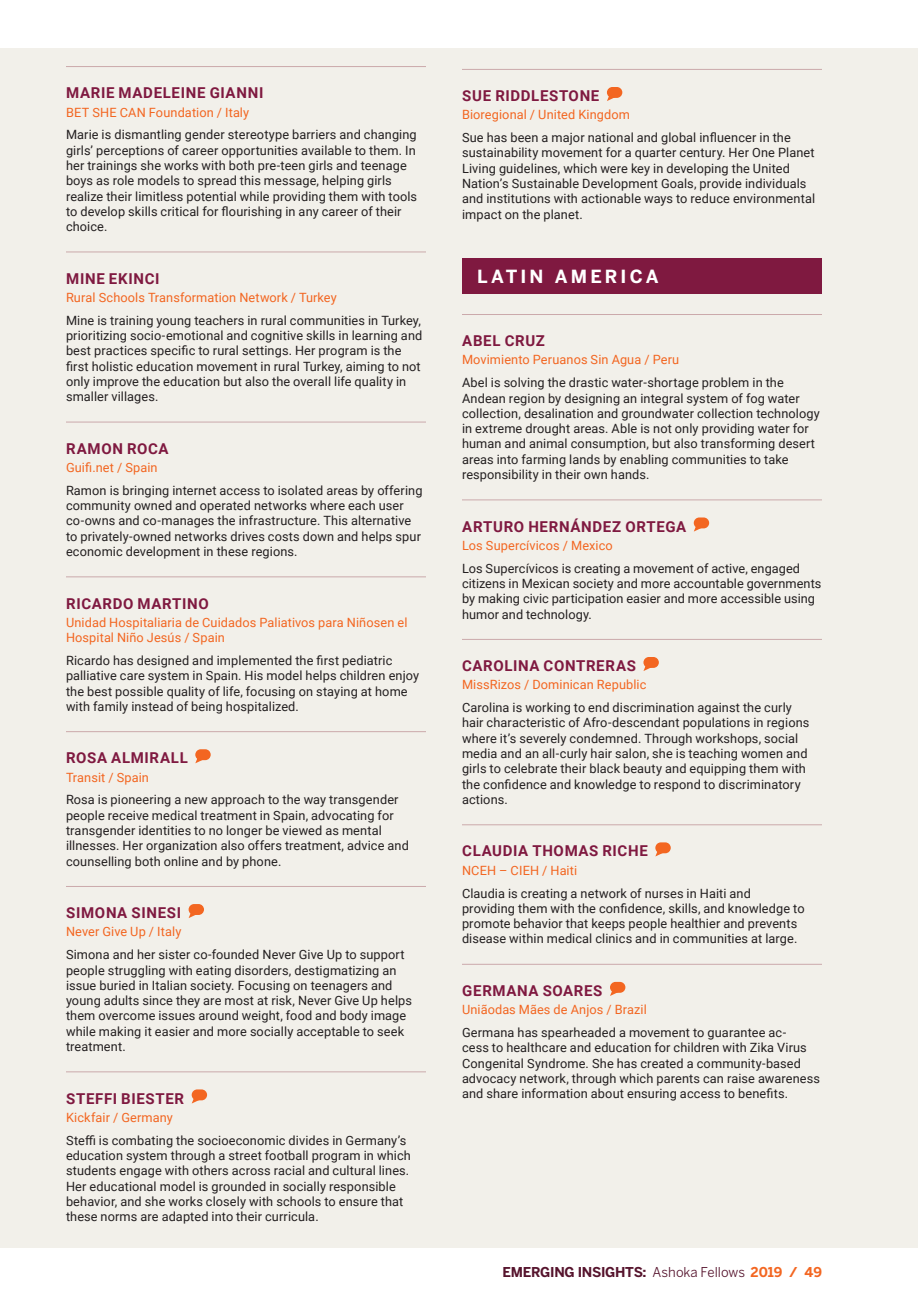
<style>
.page{position:relative;width:918px;height:1296px;background:#fff}
.page>*{position:absolute;margin:0;border:0;box-sizing:border-box;transform-origin:0 0}
.t1{font:700 18px "Benton Sans";letter-spacing:.175em;color:#fff}
.t2{font:700 15px "Roboto";letter-spacing:.045em;color:#7f1940}
.t3{font:700 13.5px "Benton Sans";letter-spacing:-.02em;color:#56142d}
.t4{font:12.75px/15.3px "Roboto";letter-spacing:.01em;color:#231f20}
.t5{font:12.75px/15.3px "Roboto";letter-spacing:.01em;color:#f36621}
.s1{font-weight:400}
.s2{color:#f36621}
</style>
<div class="page">
<div style="left:0;top:48px;width:918px;height:1200px;background:#f2f0ea"></div>
<hr style="left:66px;top:66px;width:360px;height:1px;background:#cba9ab">
<hr style="left:66px;top:252px;width:360px;height:1px;background:#cba9ab">
<hr style="left:66px;top:422px;width:360px;height:1px;background:#cba9ab">
<hr style="left:66px;top:577px;width:360px;height:1px;background:#cba9ab">
<hr style="left:66px;top:731px;width:360px;height:1px;background:#cba9ab">
<hr style="left:66px;top:886px;width:360px;height:1px;background:#cba9ab">
<hr style="left:66px;top:1072px;width:360px;height:1px;background:#cba9ab">
<svg style="left:195px;top:758px;width:10px;height:5px"></svg>
<div style="left:195px;top:749px;width:16px;height:11px;background:#f36621;border-radius:5px"></div>
<svg style="left:189px;top:912px;width:6px;height:6px"></svg>
<div style="left:189px;top:904px;width:15px;height:11px;background:#f36621;border-radius:5px"></div>
<svg style="left:192px;top:1097px;width:9px;height:7px"></svg>
<div style="left:192px;top:1089px;width:15px;height:11px;background:#f36621;border-radius:5px"></div>
<hr style="left:462px;top:69px;width:360px;height:1px;background:#cba9ab">
<hr style="left:462px;top:314px;width:360px;height:1px;background:#cba9ab">
<hr style="left:462px;top:500px;width:360px;height:1px;background:#cba9ab">
<hr style="left:462px;top:639px;width:360px;height:1px;background:#cba9ab">
<hr style="left:462px;top:825px;width:360px;height:1px;background:#cba9ab">
<hr style="left:462px;top:964px;width:360px;height:1px;background:#cba9ab">
<svg style="left:607px;top:95px;width:7px;height:6px"></svg>
<div style="left:607px;top:87px;width:15px;height:11px;background:#f36621;border-radius:5px"></div>
<div style="left:462px;top:258px;width:360px;height:36px;background:#7f1940"></div>
<svg style="left:694px;top:525px;width:9px;height:7px"></svg>
<div style="left:694px;top:518px;width:15px;height:10px;background:#f36621;border-radius:5px"></div>
<svg style="left:643px;top:667px;width:7px;height:4px"></svg>
<div style="left:643px;top:657px;width:16px;height:11px;background:#f36621;border-radius:5px"></div>
<svg style="left:655px;top:851px;width:10px;height:5px"></svg>
<div style="left:655px;top:842px;width:16px;height:11px;background:#f36621;border-radius:5px"></div>
<svg style="left:610px;top:990px;width:6px;height:6px"></svg>
<div style="left:610px;top:982px;width:15px;height:11px;background:#f36621;border-radius:5px"></div>
<p class="t2" style="left:66px;top:82px;width:199px">MARIE MADELEINE GIANNI</p>
<p class="t5" style="left:66px;top:104px;width:185px">BET SHE CAN Foundation / Italy</p>
<p class="t4" style="left:66px;top:127px;width:353px">Marie is dismantling gender stereotype barriers and changing girls’ perceptions of career opportunities available to them. In her trainings she works with both pre-teen girls and teenage boys as role models to spread this message, helping girls realize their limitless potential while providing them with tools to develop skills critical for flourishing in any career of their choice.</p>
<p class="t2" style="left:66px;top:268px;width:95px">MINE EKINCI</p>
<p class="t5" style="left:66px;top:289px;width:272px">Rural Schools Transformation Network / Turkey</p>
<p class="t4" style="left:66px;top:312px;width:358px">Mine is training young teachers in rural communities in Turkey, prioritizing socio-emotional and cognitive skills in learning and best practices specific to rural settings. Her program is the first holistic education movement in rural Turkey, aiming to not only improve the education but also the overall life quality in smaller villages.</p>
<p class="t2" style="left:66px;top:438px;width:104px">RAMON ROCA</p>
<p class="t5" style="left:66px;top:459px;width:93px">Guifi.net / Spain</p>
<p class="t4" style="left:66px;top:482px;width:358px">Ramon is bringing internet access to isolated areas by offering community owned and operated networks where each user co-owns and co-manages the infrastructure. This alternative to privately-owned networks drives costs down and helps spur economic development in these regions.</p>
<p class="t2" style="left:66px;top:593px;width:144px">RICARDO MARTINO</p>
<p class="t5" style="left:66px;top:614px;width:343px">Unidad Hospitaliaria de Cuidados Paliativos para Niñosen el<br>Hospital Niño Jesús / Spain</p>
<p class="t4" style="left:66px;top:652px;width:355px">Ricardo has designed and implemented the first pediatric palliative care system in Spain. His model helps children enjoy the best possible quality of life, focusing on staying at home with family instead of being hospitalized.</p>
<p class="t2" style="left:66px;top:748px;width:123px">ROSA ALMIRALL</p>
<p class="t5" style="left:66px;top:769px;width:85px">Transit / Spain</p>
<p class="t4" style="left:66px;top:792px;width:344px">Rosa is pioneering a new approach to the way transgender people receive medical treatment in Spain, advocating for transgender identities to no longer be viewed as mental illnesses. Her organization also offers treatment, advice and counselling both online and by phone.</p>
<p class="t2" style="left:66px;top:902px;width:116px">SIMONA SINESI</p>
<p class="t5" style="left:66px;top:924px;width:117px">Never Give Up / Italy</p>
<p class="t4" style="left:66px;top:947px;width:348px">Simona and her sister co-founded Never Give Up to support people struggling with eating disorders, destigmatizing an issue buried in Italian society. Focusing on teenagers and young adults since they are most at risk, Never Give Up helps them overcome issues around weight, food and body image while making it easier and more socially acceptable to seek treatment.</p>
<p class="t2" style="left:66px;top:1088px;width:119px">STEFFI BIESTER</p>
<p class="t5" style="left:66px;top:1109px;width:108px">Kickfair / Germany</p>
<p class="t4" style="left:66px;top:1132px;width:346px">Steffi is combating the socioeconomic divides in Germany’s education system through a street football program in which students engage with others across racial and cultural lines.<br>Her educational model is grounded in socially responsible behavior, and she works closely with schools to ensure that these norms are adapted into their curricula.</p>
<p class="t2" style="left:462px;top:85px;width:139px">SUE RIDDLESTONE</p>
<p class="t5" style="left:462px;top:107px;width:170px">Bioregional / United Kingdom</p>
<p class="t4" style="left:462px;top:130px;width:355px">Sue has been a major national and global influencer in the sustainability movement for a quarter century. Her One Planet Living guidelines, which were key in developing the United Nation’s Sustainable Development Goals, provide individuals and institutions with actionable ways to reduce environmental impact on the planet.</p>
<h1 class="t1" style="left:477px;top:265px;width:183px">LATIN AMERICA</h1>
<p class="t2" style="left:462px;top:330px;width:84px">ABEL CRUZ</p>
<p class="t5" style="left:462px;top:352px;width:219px">Movimiento Peruanos Sin Agua / Peru</p>
<p class="t4" style="left:462px;top:375px;width:359px">Abel is solving the drastic water-shortage problem in the Andean region by designing an integral system of fog water collection, desalination and groundwater collection technology in extreme drought areas. Able is not only providing water for human and animal consumption, but also transforming desert areas into farming lands by enabling communities to take responsibility in their own hands.</p>
<p class="t2" style="left:462px;top:516px;width:226px">ARTURO HERNÁNDEZ ORTEGA</p>
<p class="t5" style="left:462px;top:537px;width:152px">Los Supercívicos / Mexico</p>
<p class="t4" style="left:462px;top:560px;width:361px">Los Supercívicos is creating a movement of active, engaged citizens in Mexican society and more accountable governments by making civic participation easier and more accessible using humor and technology.</p>
<p class="t2" style="left:462px;top:655px;width:175px">CAROLINA CONTRERAS</p>
<p class="t5" style="left:462px;top:677px;width:186px">MissRizos / Dominican Republic</p>
<p class="t4" style="left:462px;top:700px;width:349px">Carolina is working to end discrimination against the curly hair characteristic of Afro-descendant populations in regions where it’s severely condemned. Through workshops, social media and an all-curly hair salon, she is teaching women and girls to celebrate their black beauty and equipping them with the confidence and knowledge to respond to discriminatory actions.</p>
<p class="t2" style="left:462px;top:841px;width:187px">CLAUDIA THOMAS RICHE</p>
<p class="t5" style="left:462px;top:862px;width:117px">NCEH – CIEH / Haiti</p>
<p class="t4" style="left:462px;top:885px;width:344px">Claudia is creating a network of nurses in Haiti and providing them with the confidence, skills, and knowledge to promote behavior that keeps people healthier and prevents disease within medical clinics and in communities at large.</p>
<p class="t2" style="left:462px;top:980px;width:142px">GERMANA SOARES</p>
<p class="t5" style="left:462px;top:1002px;width:186px">Uniãodas Mães de Anjos / Brazil</p>
<p class="t4" style="left:462px;top:1024px;width:360px">Germana has spearheaded a movement to guarantee ac-<br>cess to healthcare and education for children with Zika Virus Congenital Syndrome. She has created a community-based advocacy network, through which parents can raise awareness and share information about ensuring access to benefits.</p>
<p class="t3" style="left:503px;top:1264px;width:321px">EMERGING INSIGHTS: <span class="s1">Ashoka Fellows</span> <span class="s2">2019 / 49</span></p>
</div>
